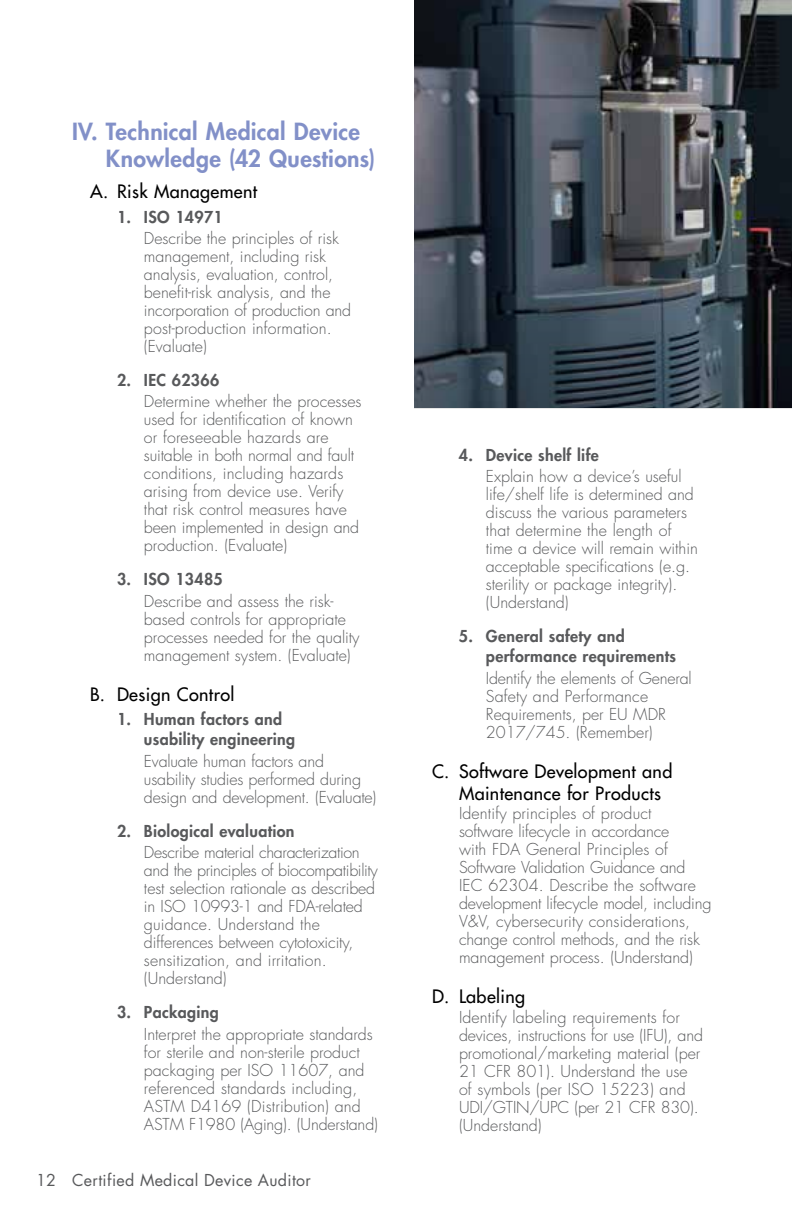
<style>
.page{position:relative;width:792px;height:1224px;background:#fff}
.page>*{position:absolute;margin:0;border:0;box-sizing:border-box;transform-origin:0 0}
.t1{font:800 23px/27px "Futura Std";letter-spacing:.015em;color:#8290c8}
.t2{font:500 18px/22px "Futura Std";letter-spacing:.02em;color:#000}
.t3{font:300 16px/18px "Futura Std";color:#58595b}
.t4{font:800 16px/20px "Futura Std";letter-spacing:.02em;color:#58595b}
.t5{font:16px "Futura Std";letter-spacing:.02em;color:#58595b}
</style>
<div class="page">
<img style="left:414px;top:0;width:378px;height:198px">
<svg style="left:414px;top:198px;width:378px;height:210px;background:#38424c"></svg>
<h1 class="t1" style="left:106px;top:118px;width:271px;text-indent:-34px">IV. Technical Medical Device<br>Knowledge (42 Questions)</h1>
<p class="t2" style="left:90px;top:180px;width:169px">A. Risk Management</p>
<p class="t4" style="left:117px;top:207px;width:107px">1. ISO 14971</p>
<p class="t3" style="left:144px;top:230px;width:209px">Describe the principles of risk management, including risk analysis, evaluation, control, benefit-risk analysis, and the incorporation of production and post-production information. (Evaluate)</p>
<p class="t4" style="left:117px;top:370px;width:104px">2. IEC 62366</p>
<p class="t3" style="left:144px;top:393px;width:219px">Determine whether the processes used for identification of known or foreseeable hazards are suitable in both normal and fault conditions, including hazards arising from device use. Verify that risk control measures have been implemented in design and production. (Evaluate)</p>
<p class="t4" style="left:117px;top:569px;width:107px">3. ISO 13485</p>
<p class="t3" style="left:144px;top:592px;width:217px">Describe and assess the risk&shy;based controls for appropriate processes needed for the quality management system. (Evaluate)</p>
<p class="t2" style="left:90px;top:683px;width:146px">B. Design Control</p>
<p class="t4" style="left:144px;top:710px;width:153px;text-indent:-27px">1. Human factors and usability engineering</p>
<p class="t3" style="left:144px;top:753px;width:234px">Evaluate human factors and usability studies performed during design and development. (Evaluate)</p>
<p class="t4" style="left:117px;top:821px;width:179px">2. Biological evaluation</p>
<p class="t3" style="left:144px;top:844px;width:236px">Describe material characterization and the principles of biocompatibility test selection rationale as described in ISO 10993-1 and FDA-related guidance. Understand the differences between cytotoxicity, sensitization, and irritation. (Understand)</p>
<p class="t4" style="left:117px;top:1002px;width:103px">3. Packaging</p>
<p class="t3" style="left:144px;top:1025px;width:235px">Interpret the appropriate standards for sterile and non-sterile product packaging per ISO 11607, and referenced standards including, ASTM D4169 (Distribution) and ASTM F1980 (Aging). (Understand)</p>
<p class="t5" style="left:36px;top:1170px;width:276px">12 Certified Medical Device Auditor</p>
<p class="t4" style="left:459px;top:445px;width:141px">4. Device shelf life</p>
<p class="t3" style="left:486px;top:468px;width:214px">Explain how a device’s useful life/shelf life is determined and discuss the various parameters that determine the length of time a device will remain within acceptable specifications (e.g. sterility or package integrity). (Understand)</p>
<p class="t4" style="left:486px;top:626px;width:191px;text-indent:-27px">5. General safety and performance requirements</p>
<p class="t3" style="left:486px;top:669px;width:207px">Identify the elements of General<br>Safety and Performance<br>Requirements, per EU MDR<br>2017/745. (Remember)</p>
<p class="t2" style="left:459px;top:760px;width:215px;text-indent:-27px">C. Software Development and<br>Maintenance for Products</p>
<p class="t3" style="left:459px;top:805px;width:254px">Identify principles of product<br>software lifecycle in accordance<br>with FDA General Principles of Software Validation Guidance and IEC 62304. Describe the software development lifecycle model, including V&amp;V, cybersecurity considerations, change control methods, and the risk management process. (Understand)</p>
<p class="t2" style="left:432px;top:986px;width:95px">D. Labeling</p>
<p class="t3" style="left:459px;top:1009px;width:245px">Identify labeling requirements for devices, instructions for use (IFU), and promotional/marketing material (per<br>21 CFR 801). Understand the use of symbols (per ISO 15223) and<br>UDI/GTIN/UPC (per 21 CFR 830). (Understand)</p>
</div>
